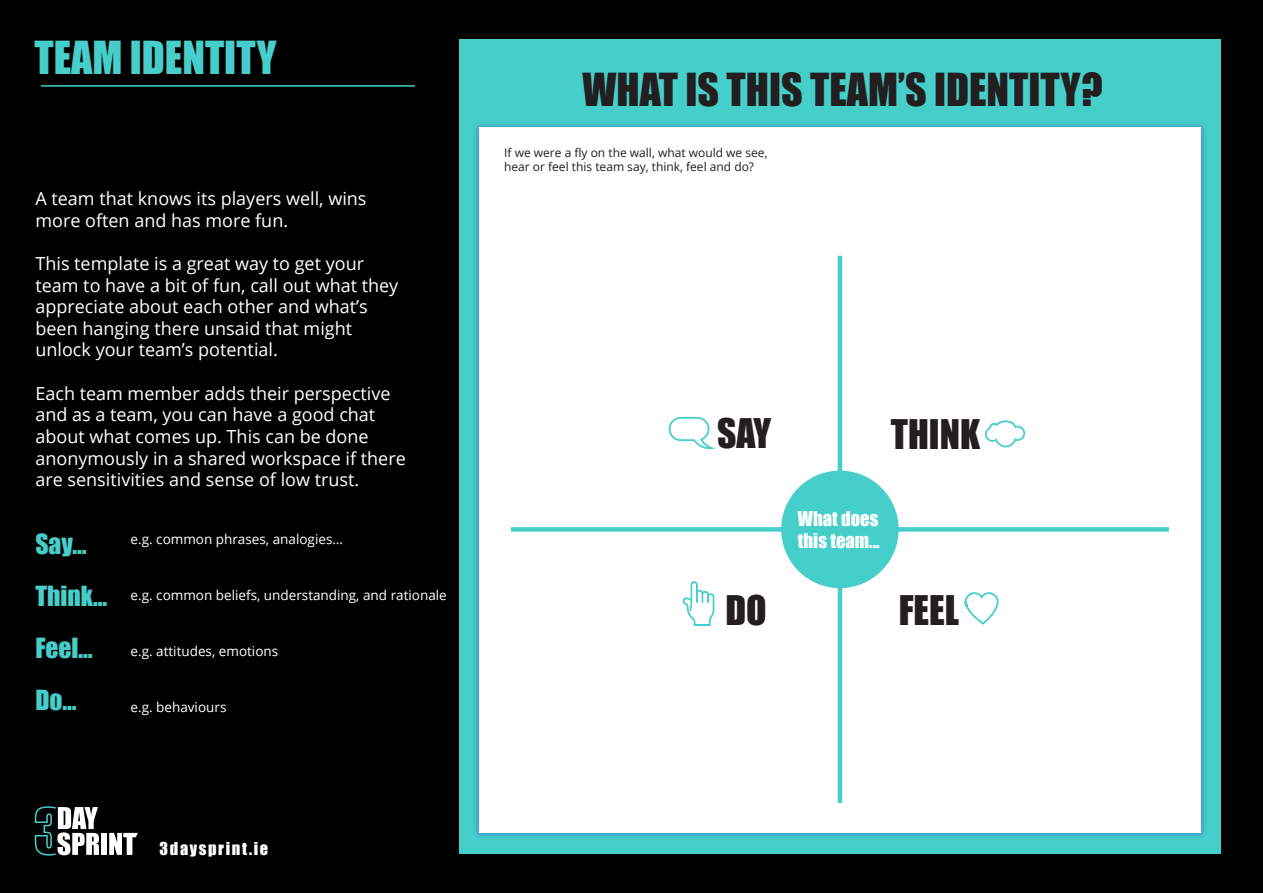
<style>
.page{position:relative;width:1263px;height:893px;background:#000}
.page>*{position:absolute;margin:0;border:0;box-sizing:border-box;transform-origin:0 0}
.t1{font:41.85px "Impact";color:#231f20}
.t2{font:41.85px "Impact";color:#46ceca}
.t3{font:37.5px "Impact";color:#231f20}
.t4{font:25.5px/52.2px "Impact";color:#46ceca}
.t5{font:18.6px/22.4px "Impact";color:#fff}
.t6{font:18px/21.6px "Open Sans";color:#fff}
.t7{font:16.35px "Impact";letter-spacing:.1em;color:#fff}
.t8{font:13.5px "Open Sans";color:#fff}
.t9{font:12px/14.4px "Open Sans";color:#231f20}
</style>
<div class="page">
<div style="left:101px;top:833px;width:6px;height:22px;background:#fff"></div>
<svg style="left:109px;top:833px;width:29px;height:22px"></svg>
<svg style="left:34px;top:806px;width:65px;height:50px"></svg>
<div style="left:459px;top:40px;width:761px;height:814px;background:#46ceca"></div>
<img style="left:475px;top:124px;width:730px;height:713px">
<div style="left:479px;top:127px;width:722px;height:706px;background:#fff"></div>
<hr style="left:838px;top:256px;width:4px;height:547px;background:#46ceca">
<div style="left:511px;top:527px;width:658px;height:5px;background:#46ceca"></div>
<div style="left:781px;top:471px;width:118px;height:117px;background:#46ceca;border-radius:50%"></div>
<hr style="left:41px;top:85px;width:374px;height:2px;background:#46ceca">
<svg style="left:683px;top:527px;width:32px;height:99px"></svg>
<svg style="left:964px;top:592px;width:35px;height:33px"></svg>
<svg style="left:985px;top:420px;width:41px;height:28px"></svg>
<svg style="left:668px;top:416px;width:45px;height:34px"></svg>
<h1 class="t2" style="left:34px;top:25px;width:244px">TEAM IDENTITY</h1>
<p class="t6" style="left:35px;top:187px;width:333px">A team that knows its players well, wins more often and has more fun.</p>
<p class="t6" style="left:35px;top:252px;width:364px">This template is a great way to get your team to have a bit of fun, call out what they appreciate about each other and what’s been hanging there unsaid that might unlock your team’s potential.</p>
<p class="t6" style="left:35px;top:382px;width:372px">Each team member adds their perspective and as a team, you can have a good chat about what comes up. This can be done anonymously in a shared workspace if there are sensitivities and sense of low trust.</p>
<h3 class="t4" style="left:35px;top:517px;width:73px">Say…<br>Think…<br>Feel…<br>Do…</h3>
<p class="t8" style="left:131px;top:529px;width:214px">e.g. common phrases, analogies…</p>
<p class="t8" style="left:131px;top:586px;width:318px">e.g. common beliefs, understanding, and rationale</p>
<p class="t8" style="left:131px;top:642px;width:149px">e.g. attitudes, emotions</p>
<p class="t8" style="left:131px;top:698px;width:97px">e.g. behaviours</p>
<p class="t7" style="left:160px;top:836px;width:110px">3daysprint.ie</p>
<h1 class="t1" style="left:582px;top:57px;width:522px">WHAT IS THIS TEAM’S IDENTITY?</h1>
<p class="t9" style="left:504px;top:145px;width:265px">If we were a fly on the wall, what would we see, hear or feel this team say, think, feel and do?</p>
<h2 class="t3" style="left:717px;top:404px;width:55px">SAY</h2>
<h2 class="t3" style="left:891px;top:405px;width:91px">THINK</h2>
<p class="t5" style="left:798px;top:507px;width:83px">What does this team...</p>
<h2 class="t3" style="left:725px;top:582px;width:43px">DO</h2>
<h2 class="t3" style="left:899px;top:582px;width:62px">FEEL</h2>
</div>
